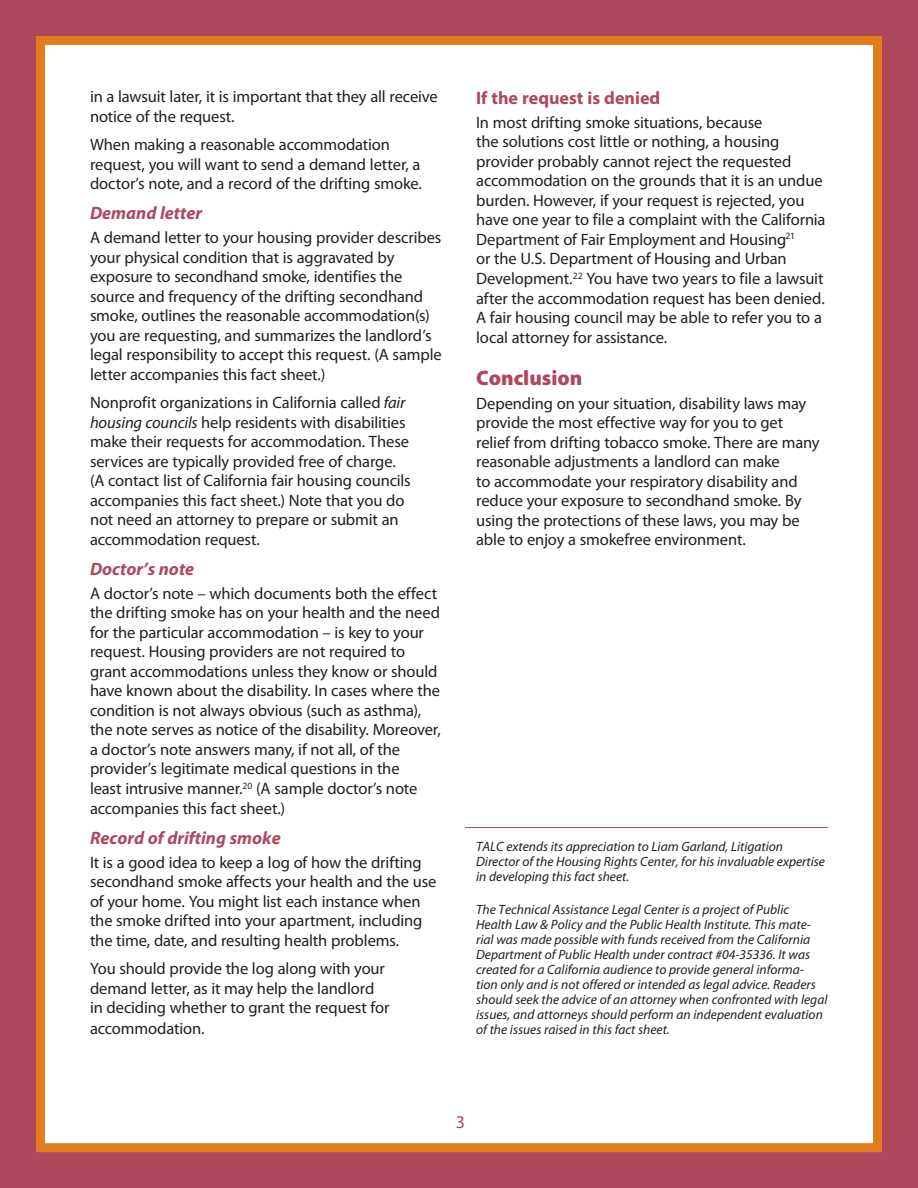
<style>
.page{position:relative;width:918px;height:1188px;background:#ad485d}
.page>*{position:absolute;margin:0;border:0;box-sizing:border-box;transform-origin:0 0}
.t1{font:900 21px "Myriad Pro";color:#ad485d}
.t2{font:italic 700 18px "Myriad Pro";color:#ad485d}
.t3{font:700 18px "Myriad Pro";color:#ad485d}
.t4{font:18px "Myriad Pro";color:#ad485d}
.t5{font:16.5px/19.5px "Myriad Pro";letter-spacing:-.01em;color:#231f20}
.t6{font:italic 13.5px/15px "Myriad Pro";color:#231f20}
.s1{font-style:italic}
</style>
<div class="page">
<div style="left:36px;top:36px;width:846px;height:1116px;background:#fff;border:9px solid #e37c1c"></div>
<hr style="left:465px;top:827px;width:363px;height:1px;background:#ad485d">
<p class="t5" style="left:90px;top:87px;width:349px">in a lawsuit later, it is important that they all receive notice of the request.</p>
<p class="t5" style="left:90px;top:135px;width:333px">When making a reasonable accommodation request, you will want to send a demand letter, a doctor’s note, and a record of the drifting smoke.</p>
<p class="t2" style="left:90px;top:202px;width:114px">Demand letter</p>
<p class="t5" style="left:90px;top:228px;width:353px">A demand letter to your housing provider describes your physical condition that is aggravated by exposure to secondhand smoke, identifies the source and frequency of the drifting secondhand smoke, outlines the reasonable accommodation(s) you are requesting, and summarizes the landlord’s legal responsibility to accept this request. (A sample letter accompanies this fact sheet.)</p>
<p class="t5" style="left:90px;top:393px;width:322px">Nonprofit organizations in California called <span class="s1">fair housing councils</span> help residents with disabilities make their requests for accommodation. These services are typically provided free of charge. (A contact list of California fair housing councils accompanies this fact sheet.) Note that you do not need an attorney to prepare or submit an accommodation request.</p>
<p class="t2" style="left:90px;top:557px;width:106px">Doctor’s note</p>
<p class="t5" style="left:90px;top:583px;width:352px">A doctor’s note – which documents both the effect the drifting smoke has on your health and the need for the particular accommodation – is key to your request. Housing providers are not required to grant accommodations unless they know or should have known about the disability. In cases where the condition is not always obvious (such as asthma), the note serves as notice of the disability. Moreover, a doctor’s note answers many, if not all, of the provider’s legitimate medical questions in the<br>least intrusive manner.<sup>20</sup> (A sample doctor’s note accompanies this fact sheet.)</p>
<p class="t2" style="left:90px;top:826px;width:192px">Record of drifting smoke</p>
<p class="t5" style="left:90px;top:852px;width:348px">It is a good idea to keep a log of how the drifting secondhand smoke affects your health and the use of your home. You might list each instance when the smoke drifted into your apartment, including the time, date, and resulting health problems.</p>
<p class="t5" style="left:90px;top:959px;width:301px">You should provide the log along with your demand letter, as it may help the landlord in deciding whether to grant the request for</p>
<p class="t5" style="left:90px;top:1019px;width:116px">accommodation.</p>
<p class="t3" style="left:476px;top:86px;width:186px">If the request is denied</p>
<p class="t5" style="left:476px;top:112px;width:351px">In most drifting smoke situations, because<br>the solutions cost little or nothing, a housing provider probably cannot reject the requested accommodation on the grounds that it is an undue burden. However, if your request is rejected, you have one year to file a complaint with the California Department of Fair Employment and Housing<sup>21<br></sup>or the U.S. Department of Housing and Urban Development.<sup>22</sup> You have two years to file a lawsuit after the accommodation request has been denied.<br>A fair housing council may be able to refer you to a local attorney for assistance.</p>
<p class="t1" style="left:476px;top:363px;width:108px">Conclusion</p>
<p class="t5" style="left:476px;top:393px;width:345px">Depending on your situation, disability laws may provide the most effective way for you to get relief from drifting tobacco smoke. There are many reasonable adjustments a landlord can make<br>to accommodate your respiratory disability and reduce your exposure to secondhand smoke. By using the protections of these laws, you may be able to enjoy a smokefree environment.</p>
<p class="t6" style="left:476px;top:839px;width:350px">TALC extends its appreciation to Liam Garland, Litigation<br>Director of the Housing Rights Center, for his invaluable expertise in developing this fact sheet.</p>
<p class="t6" style="left:476px;top:902px;width:353px">The Technical Assistance Legal Center is a project of Public Health Law &amp; Policy and the Public Health Institute. This mate&shy;rial was made possible with funds received from the California Department of Public Health under contract #04-35336. It was created for a California audience to provide general informa&shy;tion only and is not offered or intended as legal advice. Readers should seek the advice of an attorney when confronted with legal issues, and attorneys should perform an independent evaluation of the issues raised in this fact sheet.</p>
<p class="t4" style="left:456px;top:1111px;width:11px">3</p>
</div>
